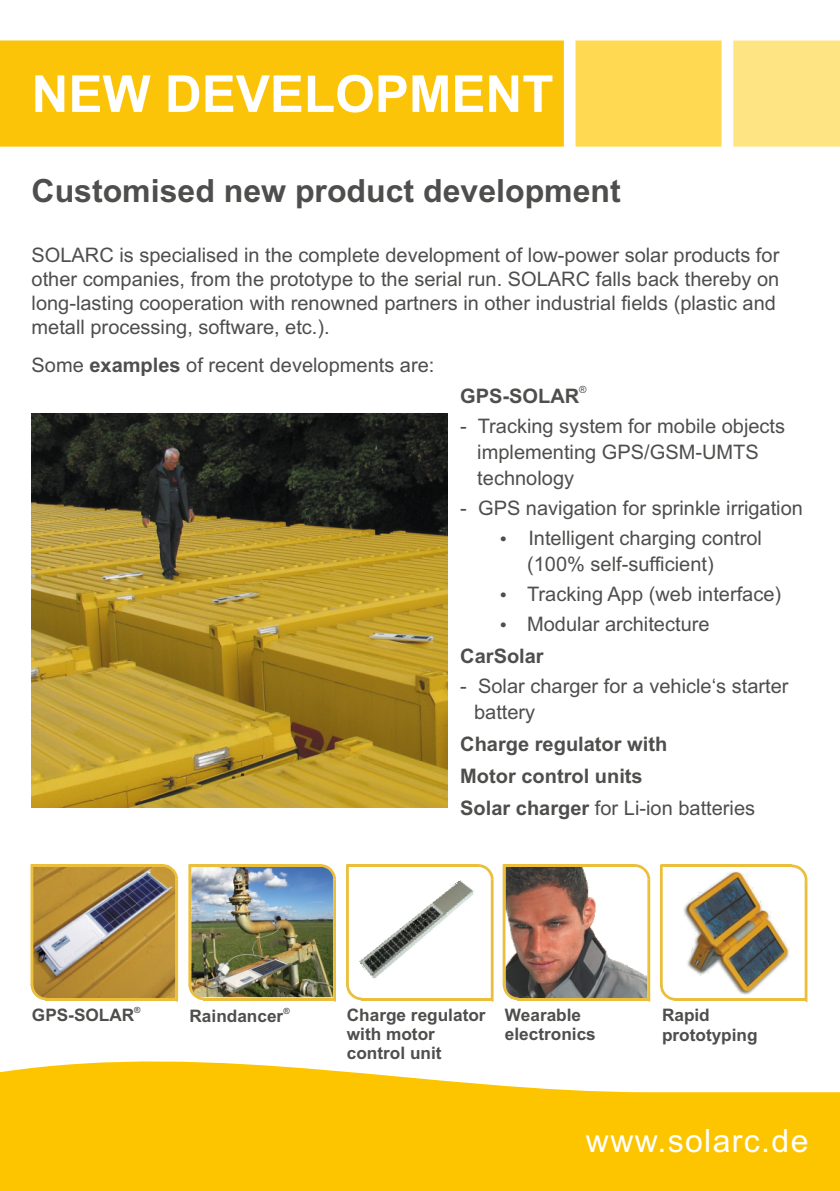
<style>
.page{position:relative;width:840px;height:1191px;background:#fff}
.page>*{position:absolute;margin:0;border:0;box-sizing:border-box;transform-origin:0 0}
.t1{font:700 51px "Arial";color:#fff}
.t2{font:700 32px "Arial";color:#4e4e4d}
.t3{font:32px "Arial";letter-spacing:.04em;color:#fff}
.t4{font:20px/26px "Arial";color:#4e4e4d}
.t5{font:700 20px/32px "Arial";color:#4e4e4d}
.t6{font:700 17.2px/19.2px "Arial";color:#4e4e4d}
.t7{font:10px "Arial";color:#4e4e4d}
.t8{font:700 8.6px "Arial";color:#4e4e4d}
.s1{font-weight:700}
.s2{font-weight:400}
</style>
<div class="page">
<svg style="left:0;top:1061px;width:839px;height:130px;background:#fdcb21"></svg>
<div style="left:0;top:40px;width:563px;height:107px;background:#fcc408"></div>
<div style="left:575px;top:40px;width:146px;height:107px;background:#ffd952"></div>
<div style="left:732px;top:40px;width:107px;height:107px;background:#ffe483"></div>
<img style="left:32px;top:413px;width:415px;height:394px">
<img style="left:683px;top:872px;width:106px;height:122px">
<hr style="left:674px;top:998px;width:130px;height:3px;background:#ebbf3b">
<hr style="left:661px;top:864px;width:130px;height:3px;background:#ebbf3b">
<svg style="left:791px;top:864px;width:16px;height:138px"></svg>
<svg style="left:659px;top:864px;width:16px;height:136px"></svg>
<img style="left:46px;top:867px;width:116px;height:130px">
<hr style="left:45px;top:997px;width:130px;height:3px;background:#ebbf3b">
<hr style="left:32px;top:864px;width:130px;height:3px;background:#ebbf3b">
<svg style="left:162px;top:864px;width:16px;height:137px;background:#c79e42"></svg>
<svg style="left:30px;top:864px;width:16px;height:136px;background:#ba9543"></svg>
<img style="left:518px;top:867px;width:116px;height:130px">
<hr style="left:517px;top:997px;width:130px;height:3px;background:#ebbf3b">
<hr style="left:504px;top:864px;width:130px;height:3px;background:#ebbf3b">
<svg style="left:634px;top:864px;width:15px;height:137px"></svg>
<svg style="left:502px;top:864px;width:16px;height:136px"></svg>
<hr style="left:361px;top:997px;width:130px;height:3px;background:#ebbf3b">
<hr style="left:347px;top:864px;width:130px;height:3px;background:#ebbf3b">
<svg style="left:477px;top:864px;width:16px;height:137px"></svg>
<svg style="left:346px;top:864px;width:16px;height:136px"></svg>
<img style="left:204px;top:867px;width:116px;height:130px">
<img style="left:349px;top:877px;width:140px;height:104px">
<hr style="left:203px;top:997px;width:130px;height:3px;background:#ebbf3b">
<hr style="left:190px;top:864px;width:130px;height:3px;background:#ebbf3b">
<svg style="left:320px;top:864px;width:16px;height:137px;background:#828969"></svg>
<svg style="left:188px;top:864px;width:16px;height:136px;background:#a39e76"></svg>
<h1 class="t1" style="left:32px;top:75px;width:523px">NEW DEVELOPMENT</h1>
<h2 class="t2" style="left:32px;top:179px;width:590px">Customised new product development</h2>
<p class="t4" style="left:32px;top:245px;width:749px;line-height:24px">SOLARC is specialised in the complete development of low-power solar products for other companies, from the prototype to the serial run. SOLARC falls back thereby on long-lasting cooperation with renowned partners in other industrial fields (plastic and metall processing, software, etc.).</p>
<p class="t4" style="left:32px;top:354px;width:404px">Some <span class="s1">examples</span> of recent developments are:</p>
<p class="t7" style="left:579px;top:385px;width:9px">®</p>
<p class="t5" style="left:460px;top:381px;width:120px">GPS-SOLAR</p>
<p class="t4" style="left:477px;top:414px;width:309px;text-indent:-17px">- Tracking system for mobile objects implementing GPS/GSM-UMTS technology</p>
<p class="t4" style="left:528px;top:494px;width:276px;line-height:30px;text-indent:-68px">- GPS navigation for sprinkle irrigation<br>Intelligent charging control</p>
<p class="t4" style="left:527px;top:550px;width:255px;line-height:30px">(100% self-sufficient)<br>Tracking App (web interface)<br>Modular architecture</p>
<p class="t5" style="left:460px;top:641px;width:85px">CarSolar</p>
<p class="t4" style="left:474px;top:674px;width:316px;text-indent:-14px">- Solar charger for a vehicle‘s starter battery</p>
<p class="t5" style="left:460px;top:729px;width:296px">Charge regulator with<br>Motor control units<br>Solar charger <span class="s2">for Li-ion batteries</span></p>
<p class="t6" style="left:32px;top:1007px;width:104px">GPS-SOLAR</p>
<p class="t8" style="left:134px;top:1006px;width:8px">®</p>
<p class="t6" style="left:347px;top:1007px;width:140px">Charge regulator with motor control unit</p>
<p class="t6" style="left:189px;top:1008px;width:95px">Raindancer</p>
<p class="t8" style="left:283px;top:1007px;width:8px">®</p>
<p class="t6" style="left:504px;top:1007px;width:92px">Wearable electronics</p>
<p class="t6" style="left:661px;top:1007px;width:97px">Rapid prototyping</p>
<h2 class="t3" style="left:585px;top:1128px;width:224px">www.solarc.de</h2>
</div>
